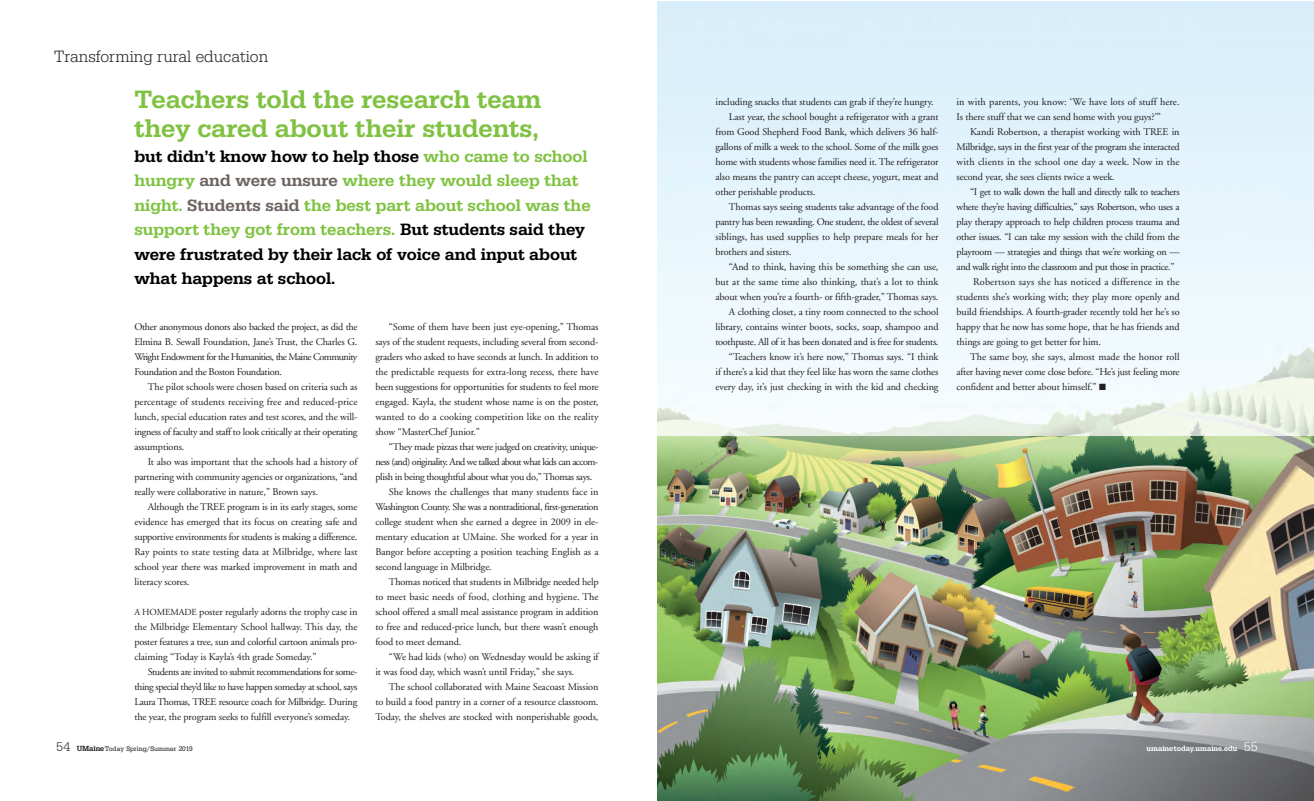
<style>
.page{position:relative;width:1314px;height:801px;background:#fff}
.page>*{position:absolute;margin:0;border:0;box-sizing:border-box;transform-origin:0 0}
.t1{font:500 26px/29px "URW Egyptienne T";color:#7fc241}
.t2{font:500 17px/24.5px "URW Egyptienne T";color:#000}
.t3{font:17px "URW Egyptienne T Ligh Narr";color:#231f20}
.t4{font:10.2px/15px "Adobe Garamond";letter-spacing:-.01em;color:#231f20;text-align:justify}
.t5{font:10.2px "Adobe Garamond";letter-spacing:-.035em;color:#231f20}
.t6{font:10.2px "Adobe Garamond";letter-spacing:-.03em;color:#231f20}
.t7{font:10.2px "Adobe Garamond";letter-spacing:-.04em;color:#231f20}
.t8{font:10.2px "Adobe Garamond";letter-spacing:-.055em;color:#231f20}
.t9{font:10.2px "Adobe Garamond";letter-spacing:.015em;color:#231f20}
.t10{font:7.8px "URW Egyptienne T Medi Narr";color:#fff}
.t11{font:7px "URW Egyptienne T Regu Narr";color:#231f20}
.s1{color:#7fc241}
.s2{color:#6b6360}
.s3{font-size:9.2px}
.s4{font-family:"URW Egyptienne T Ligh";font-size:13px}
.s5{font-family:"URW Egyptienne T Medi Narr";font-size:7.8px}
</style>
<div class="page">
<img style="left:657px;top:435px;width:657px;height:366px">
<h2 class="t3" style="left:54px;top:47px;width:216px">Transforming rural education</h2>
<h1 class="t1" style="left:134px;top:85px;width:408px">Teachers told the research team they cared about their students,</h1>
<p class="t2" style="left:134px;top:144px;width:458px">but didn’t know how to help those <span class="s1">who came to school hungry</span> <span class="s2">and were unsure</span> <span class="s1">where they would sleep that night.</span> <span class="s2">Students said</span> <span class="s1">the best part about school was the support they got from teachers.</span> But students said they were frustrated by their lack of voice and input about what happens at school.</p>
<p class="t4" style="left:134px;top:320px;width:225px">Other anonymous donors also backed the project, as did the Elmina B. Sewall Foundation, Jane’s Trust, the Charles G.<br>Wright Endowment for the Humanities, the Maine Community Foundation and the Boston Foundation.</p>
<p class="t4" style="left:134px;top:380px;width:225px;text-indent:13px">The pilot schools were chosen based on criteria such as percentage of students receiving free and reduced-price lunch, special education rates and test scores, and the will&shy;ingness of faculty and staff to look critically at their operating assumptions.</p>
<p class="t4" style="left:134px;top:455px;width:225px;text-indent:13px">It also was important that the schools had a history of partnering with community agencies or organizations, “and really were collaborative in nature,” Brown says.</p>
<p class="t4" style="left:134px;top:500px;width:225px;text-indent:13px">Although the TREE program is in its early stages, some evidence has emerged that its focus on creating safe and supportive environments for students is making a difference.<br>Ray points to state testing data at Milbridge, where last school year there was marked improvement in math and literacy scores.</p>
<p class="t4" style="left:134px;top:605px;width:225px"><span class="s3">A HOMEMADE</span> poster regularly adorns the trophy case in the Milbridge Elementary School hallway. This day, the poster features a tree, sun and colorful cartoon animals pro&shy;claiming “Today is Kayla’s 4th grade Someday.”</p>
<p class="t4" style="left:134px;top:665px;width:225px;text-indent:13px">Students are invited to submit recommendations for some&shy;thing special they’d like to have happen someday at school, says Laura Thomas, TREE resource coach for Milbridge. During the year, the program seeks to fulfill everyone’s someday.</p>
<p class="t4" style="left:375px;top:320px;width:225px;text-indent:13px">“Some of them have been just eye-opening,” Thomas says of the student requests, including several from second&shy;graders who asked to have seconds at lunch. In addition to the predictable requests for extra-long recess, there have been suggestions for opportunities for students to feel more engaged. Kayla, the student whose name is on the poster, wanted to do a cooking competition like on the reality show “MasterChef Junior.”</p>
<p class="t5" style="left:389px;top:443px;width:211px">“They made pizzas that were judged on creativity, unique-</p>
<p class="t8" style="left:375px;top:458px;width:224px">ness (and) originality. And we talked about what kids can accom-</p>
<p class="t5" style="left:375px;top:473px;width:218px">plish in being thoughtful about what you do,” Thomas says.</p>
<p class="t4" style="left:389px;top:485px;width:211px">She knows the challenges that many students face in</p>
<p class="t7" style="left:375px;top:503px;width:225px">Washington County. She was a nontraditional, first-generation</p>
<p class="t4" style="left:375px;top:515px;width:225px">college student when she earned a degree in 2009 in ele-</p>
<p class="t4" style="left:375px;top:530px;width:225px">mentary education at UMaine. She worked for a year in</p>
<p class="t4" style="left:375px;top:545px;width:225px">Bangor before accepting a position teaching English as a</p>
<p class="t4" style="left:375px;top:560px;width:118px">second language in Milbridge.</p>
<p class="t4" style="left:389px;top:575px;width:211px">Thomas noticed that students in Milbridge needed help</p>
<p class="t4" style="left:375px;top:590px;width:225px">to meet basic needs of food, clothing and hygiene. The</p>
<p class="t4" style="left:375px;top:605px;width:225px">school offered a small meal assistance program in addition</p>
<p class="t4" style="left:375px;top:620px;width:225px">to free and reduced-price lunch, but there wasn’t enough</p>
<p class="t4" style="left:375px;top:635px;width:87px">food to meet demand.</p>
<p class="t4" style="left:389px;top:650px;width:211px">“We had kids (who) on Wednesday would be asking if</p>
<p class="t4" style="left:375px;top:665px;width:201px">it was food day, which wasn’t until Friday,” she says.</p>
<p class="t4" style="left:389px;top:680px;width:211px">The school collaborated with Maine Seacoast Mission</p>
<p class="t4" style="left:375px;top:695px;width:225px">to build a food pantry in a corner of a resource classroom.</p>
<p class="t4" style="left:375px;top:710px;width:225px">Today, the shelves are stocked with nonperishable goods,</p>
<p class="t4" style="left:716px;top:95px;width:220px">including snacks that students can grab if they’re hungry.</p>
<p class="t4" style="left:729px;top:110px;width:211px">Last year, the school bought a refrigerator with a grant</p>
<p class="t4" style="left:716px;top:125px;width:225px">from Good Shepherd Food Bank, which delivers 36 half-</p>
<p class="t4" style="left:716px;top:140px;width:225px">gallons of milk a week to the school. Some of the milk goes</p>
<p class="t4" style="left:716px;top:155px;width:225px">home with students whose families need it. The refrigerator</p>
<p class="t4" style="left:716px;top:170px;width:225px">also means the pantry can accept cheese, yogurt, meat and</p>
<p class="t4" style="left:716px;top:185px;width:102px">other perishable products.</p>
<p class="t4" style="left:729px;top:200px;width:211px">Thomas says seeing students take advantage of the food</p>
<p class="t6" style="left:716px;top:218px;width:225px">pantry has been rewarding. One student, the oldest of several</p>
<p class="t4" style="left:716px;top:230px;width:225px">siblings, has used supplies to help prepare meals for her</p>
<p class="t4" style="left:716px;top:245px;width:78px">brothers and sisters.</p>
<p class="t4" style="left:729px;top:260px;width:211px">“And to think, having this be something she can use,</p>
<p class="t4" style="left:716px;top:275px;width:225px">but at the same time also thinking, that’s a lot to think</p>
<p class="t4" style="left:716px;top:290px;width:225px">about when you’re a fourth- or fifth-grader,” Thomas says.</p>
<p class="t4" style="left:729px;top:305px;width:211px">A clothing closet, a tiny room connected to the school</p>
<p class="t4" style="left:716px;top:320px;width:225px">library, contains winter boots, socks, soap, shampoo and</p>
<p class="t6" style="left:716px;top:337px;width:225px">toothpaste. All of it has been donated and is free for students.</p>
<p class="t4" style="left:729px;top:350px;width:211px">“Teachers know it’s here now,” Thomas says. “I think</p>
<p class="t4" style="left:716px;top:365px;width:225px">if there’s a kid that they feel like has worn the same clothes</p>
<p class="t4" style="left:716px;top:380px;width:225px">every day, it’s just checking in with the kid and checking</p>
<p class="t4" style="left:957px;top:95px;width:225px">in with parents, you know: ‘We have lots of stuff here.<br>Is there stuff that we can send home with you guys?’”</p>
<p class="t4" style="left:957px;top:125px;width:225px;text-indent:13px">Kandi Robertson, a therapist working with TREE in Milbridge, says in the first year of the program she interacted with clients in the school one day a week. Now in the second year, she sees clients twice a week.</p>
<p class="t5" style="left:970px;top:187px;width:211px">“I get to walk down the hall and directly talk to teachers</p>
<p class="t5" style="left:957px;top:202px;width:225px">where they’re having difficulties,” says Robertson, who uses a</p>
<p class="t4" style="left:957px;top:215px;width:225px">play therapy approach to help children process trauma and</p>
<p class="t6" style="left:957px;top:232px;width:225px">other issues. “I can take my session with the child from the</p>
<p class="t6" style="left:957px;top:247px;width:225px">playroom — strategies and things that we’re working on —</p>
<p class="t5" style="left:957px;top:262px;width:220px">and walk right into the classroom and put those in practice.”</p>
<p class="t9" style="left:973px;top:277px;width:208px">Robertson says she has noticed a difference in the</p>
<p class="t4" style="left:957px;top:290px;width:225px">students she’s working with; they play more openly and</p>
<p class="t4" style="left:957px;top:305px;width:225px">build friendships. A fourth-grader recently told her he’s so</p>
<p class="t4" style="left:957px;top:320px;width:225px">happy that he now has some hope, that he has friends and</p>
<p class="t4" style="left:957px;top:335px;width:146px">things are going to get better for him.</p>
<p class="t4" style="left:970px;top:350px;width:211px">The same boy, she says, almost made the honor roll</p>
<p class="t4" style="left:957px;top:365px;width:225px">after having never come close before. “He’s just feeling more</p>
<p class="t4" style="left:957px;top:380px;width:151px">confident and better about himself.” ■</p>
<p class="t11" style="left:56px;top:745px;width:138px"><span class="s4">54</span> <span class="s5">UMaine</span>Today Spring/Summer 2019</p>
<p class="t10" style="left:1147px;top:744px;width:113px">umainetoday.umaine.edu <span class="s4">55</span></p>
</div>
